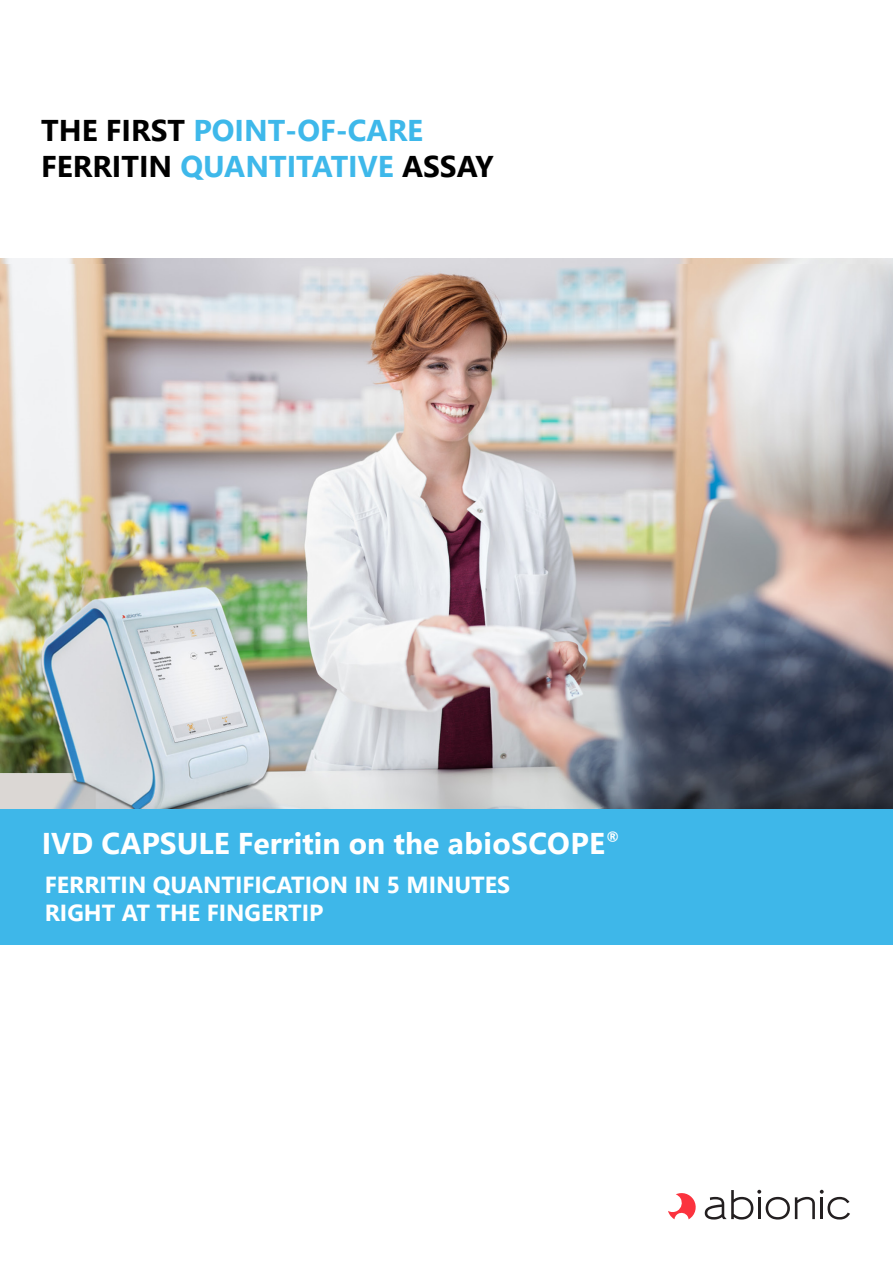
<style>
.page{position:relative;width:893px;height:1263px;background:#fff}
.page>*{position:absolute;margin:0;border:0;box-sizing:border-box;transform-origin:0 0}
.t1{font:700 30px/36px "Segoe UI";color:#3eb8ea}
.t2{font:700 30px "Segoe UI";color:#fff}
.t3{font:700 23.25px/27.9px "Segoe UI";color:#fff}
.s1{color:#000}
</style>
<div class="page">
<img style="left:0;top:265px;width:893px;height:543px">
<div style="left:0;top:808px;width:893px;height:136px;background:#3eb7e9"></div>
<svg style="left:705px;top:1190px;width:145px;height:29px"></svg>
<svg style="left:668px;top:1193px;width:28px;height:26px"></svg>
<p class="t1" style="left:41px;top:110px;width:454px"><span class="s1">THE FIRST</span> POINT-OF-CARE<br><span class="s1">FERRITIN</span> QUANTITATIVE <span class="s1">ASSAY</span></p>
<p class="t2" style="left:42px;top:815px;width:580px">IVD CAPSULE Ferritin on the abioSCOPE<sup>®</sup></p>
<p class="t3" style="left:45px;top:869px;width:467px">FERRITIN QUANTIFICATION IN 5 MINUTES<br>RIGHT AT THE FINGERTIP</p>
</div>
